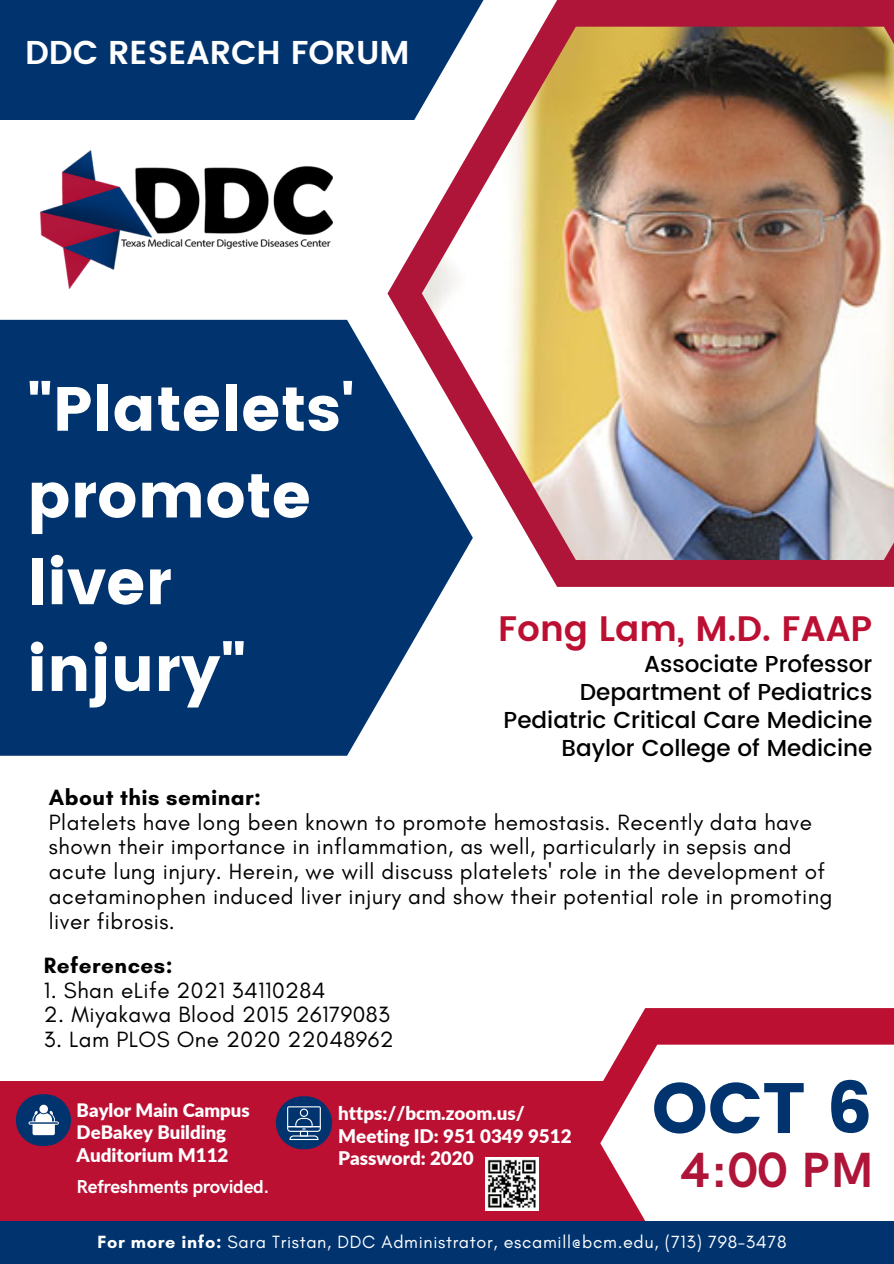
<style>
.page{position:relative;width:894px;height:1264px;background:#fff}
.page>*{position:absolute;margin:0;border:0;box-sizing:border-box;transform-origin:0 0}
.t1{font:71.25px "Poppins";color:#01346f}
.t2{font:62.25px/86.7px "Poppins";color:#fff}
.t3{font:700 49.65px "HK Grotesk";color:#af1439}
.t4{font:600 35.4px "Poppins";color:#bc1033}
.t5{font:600 33px "Poppins";color:#fff}
.t6{font:500 23.1px/27.8px "Poppins";color:#000;text-align:right}
.t7{font:22.5px/24.8px "Glacial Indifference";letter-spacing:.02em;color:#000}
.t8{font:700 22.5px "Glacial Indifference";letter-spacing:.02em;color:#000}
.t9{font:900 18.75px/22.5px "Lato";color:#fff}
.t10{font:700 18.75px "HK Grotesk";letter-spacing:-.015em;color:#fff}
.t11{font:900 18.6px/22.5px "Lato";color:#fff}
.t12{font:18px "Glacial Indifference";letter-spacing:.035em;color:#fff}
.s1{font-weight:700}
</style>
<div class="page">
<div style="left:0;top:1081px;width:883px;height:182px;background:#bc1033"></div>
<svg style="left:522px;top:1008px;width:371px;height:203px;fill:#bc1033"></svg>
<svg style="left:600px;top:1044px;width:293px;height:176px;fill:#fff"></svg>
<div style="left:0;top:0;width:387px;height:120px;background:#01346f"></div>
<div style="left:0;top:320px;width:445px;height:435px;background:#01346f"></div>
<svg style="left:387px;top:0;width:506px;height:587px"></svg>
<img style="left:421px;top:27px;width:472px;height:533px">
<img style="left:40px;top:150px;width:293px;height:139px">
<img style="left:485px;top:1157px;width:53px;height:53px">
<div style="left:0;top:1220px;width:893px;height:43px;background:#01346f"></div>
<div style="left:16px;top:1094px;width:55px;height:51px;background:#01346f;border-radius:26px"></div>
<svg style="left:28px;top:1104px;width:31px;height:31px"></svg>
<div style="left:276px;top:1096px;width:56px;height:53px;background:#01346f;border-radius:27px"></div>
<svg style="left:287px;top:1106px;width:34px;height:33px"></svg>
<h3 class="t5" style="left:25px;top:34px;width:386px">DDC RESEARCH FORUM</h3>
<h2 class="t2" style="left:27px;top:366px;width:329px">"Platelets' promote liver injury"</h2>
<h3 class="t4" style="left:498px;top:608px;width:376px">Fong Lam, M.D. FAAP</h3>
<p class="t6" style="left:503px;top:650px;width:370px">Associate Professor<br>Department of Pediatrics<br>Pediatric Critical Care Medicine<br>Baylor College of Medicine</p>
<p class="t8" style="left:49px;top:783px;width:214px">About this seminar:</p>
<p class="t7" style="left:49px;top:809px;width:785px">Platelets have long been known to promote hemostasis. Recently data have shown their importance in inflammation, as well, particularly in sepsis and acute lung injury. Herein, we will discuss platelets' role in the development of acetaminophen induced liver injury and show their potential role in promoting liver fibrosis.</p>
<p class="t8" style="left:44px;top:951px;width:130px">References:</p>
<p class="t7" style="left:44px;top:977px;width:283px">1. Shan eLife 2021 34110284</p>
<p class="t7" style="left:44px;top:1002px;width:347px">2. Miyakawa Blood 2015 26179083</p>
<p class="t7" style="left:44px;top:1026px;width:351px">3. Lam PLOS One 2020 22048962</p>
<h1 class="t1" style="left:651px;top:1066px;width:222px">OCT 6</h1>
<p class="t11" style="left:77px;top:1098px;width:174px">Baylor Main Campus<br>DeBakey Building</p>
<p class="t9" style="left:77px;top:1143px;width:153px">Auditorium M112</p>
<p class="t9" style="left:338px;top:1101px;width:235px">https://bcm.zoom.us/<br>Meeting ID: 951 0349 9512<br>Password: 2020</p>
<h3 class="t3" style="left:681px;top:1141px;width:194px">4:00 PM</h3>
<p class="t10" style="left:77px;top:1176px;width:194px">Refreshments provided.</p>
<p class="t12" style="left:97px;top:1230px;width:690px"><span class="s1">For more info:</span> Sara Tristan, DDC Administrator, escamill@bcm.edu, (713) 798-3478</p>
</div>
